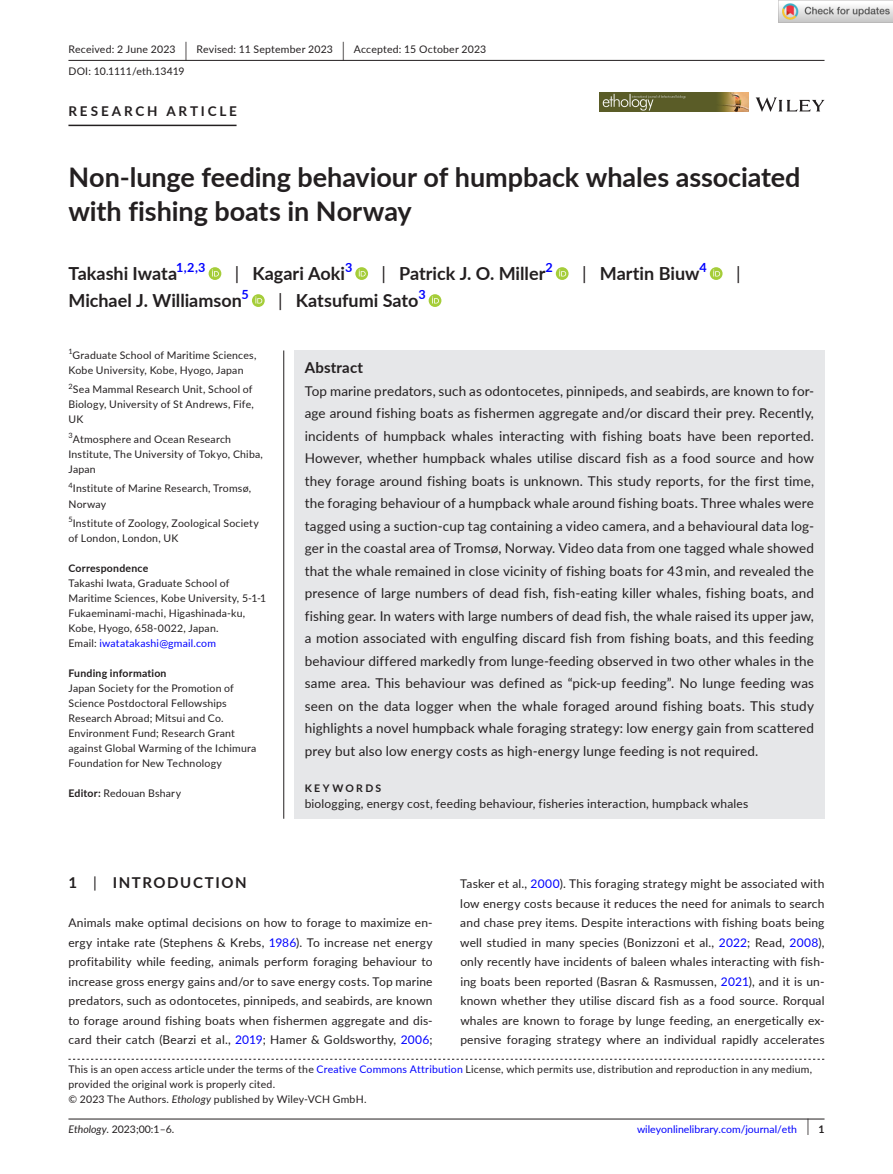
<style>
.page{position:relative;width:893px;height:1174px;background:#fff}
.page>*{position:absolute;margin:0;border:0;box-sizing:border-box;transform-origin:0 0}
.t1{font:700 27px/34.5px "Lato";letter-spacing:-.005em;color:#231f20}
.t2{font:700 18px "Lato";color:#231f20}
.t3{font:18px "Lato";color:#231f20}
.t4{font:700 15px "Lato";letter-spacing:.1em;color:#231f20}
.t5{font:700 15px "Lato";letter-spacing:.015em;color:#231f20}
.t6{font:13.5px/22.5px "Lato";letter-spacing:.01em;color:#231f20;text-align:justify}
.t7{font:700 13.5px "Lato";letter-spacing:.21em;color:#231f20}
.t8{font:700 12.6px "Lato";color:#00f}
.t9{font:12px/19.5px "Lato";letter-spacing:.015em;color:#231f20;text-align:justify}
.t10{font:10.5px/15px "Lato";letter-spacing:.02em;color:#231f20}
.t11{font:10.5px "Lato";color:#00f}
.t12{font:700 10.5px "Lato";letter-spacing:.02em;color:#231f20}
.t13{font:700 10.5px "Lato";letter-spacing:.22em;color:#231f20}
.t14{font:7.35px "Lato";color:#231f20}
.s1{font-size:19.65px}
.s2{font-weight:400}
.s3{color:#00f}
.s4{font-weight:700}
.s5{font-style:italic}
.s6{font-size:17.4px;color:#231f20}
.s7{font-weight:700;color:#231f20}
</style>
<div class="page">
<hr style="left:68px;top:1118px;width:756px;height:1px;background:#231f20">
<svg style="left:756px;top:97px;width:68px;height:15px"></svg>
<img style="left:599px;top:93px;width:149px;height:19px">
<hr style="left:68px;top:60px;width:756px;height:1px;background:#231f20">
<hr style="left:68px;top:125px;width:169px;height:1px;background:#231f20">
<svg style="left:209px;top:267px;width:12px;height:13px"></svg>
<svg style="left:212px;top:269px;width:7px;height:7px"></svg>
<svg style="left:355px;top:267px;width:13px;height:13px"></svg>
<svg style="left:359px;top:269px;width:7px;height:7px"></svg>
<svg style="left:556px;top:267px;width:13px;height:13px"></svg>
<svg style="left:559px;top:269px;width:7px;height:7px"></svg>
<svg style="left:710px;top:267px;width:13px;height:13px"></svg>
<svg style="left:713px;top:269px;width:7px;height:7px"></svg>
<svg style="left:252px;top:294px;width:13px;height:13px"></svg>
<svg style="left:255px;top:296px;width:7px;height:7px"></svg>
<svg style="left:429px;top:294px;width:12px;height:13px"></svg>
<svg style="left:432px;top:296px;width:7px;height:7px"></svg>
<svg style="left:68px;top:1058px;width:756px;height:1px"></svg>
<div style="left:294px;top:350px;width:530px;height:468px;background:#e6e7e9"></div>
<hr style="left:283px;top:350px;width:1px;height:468px;background:#231f20">
<img style="left:779px;top:0;width:114px;height:23px">
<p class="t10" style="left:68px;top:38px;width:419px;line-height:21.8px">Received: 2 June 2023 <span class="s1">|</span> Revised: 11 September 2023 <span class="s1">|</span> Accepted: 15 October 2023<br>DOI: 10.1111/eth.13419</p>
<p class="t7" style="left:68px;top:101px;width:170px">RESEARCH ARTICLE</p>
<h1 class="t1" style="left:68px;top:159px;width:733px">Non-lunge feeding behaviour of humpback whales associated with fishing boats in Norway</h1>
<h2 class="t2" style="left:68px;top:260px;width:110px">Takashi Iwata</h2>
<p class="t8" style="left:176px;top:258px;width:31px">1,2,3</p>
<h2 class="t2" style="left:235px;top:260px;width:112px"><span class="s2">|</span> Kagari Aoki</h2>
<p class="t8" style="left:345px;top:258px;width:9px">3</p>
<h2 class="t2" style="left:382px;top:260px;width:165px"><span class="s2">|</span> Patrick J. O. Miller</h2>
<p class="t8" style="left:545px;top:258px;width:9px">2</p>
<h2 class="t2" style="left:582px;top:260px;width:119px"><span class="s2">|</span> Martin Biuw</h2>
<p class="t8" style="left:699px;top:258px;width:9px">4</p>
<h2 class="t3" style="left:736px;top:260px;width:6px">|</h2>
<h2 class="t2" style="left:68px;top:287px;width:175px">Michael J. Williamson</h2>
<p class="t8" style="left:242px;top:285px;width:9px">5</p>
<h2 class="t2" style="left:278px;top:287px;width:142px"><span class="s2">|</span> Katsufumi Sato</h2>
<p class="t8" style="left:418px;top:285px;width:9px">3</p>
<p class="t14" style="left:68px;top:346px;width:6px">1</p>
<p class="t10" style="left:68px;top:347px;width:189px;text-indent:4px">Graduate School of Maritime Sciences,<br>Kobe University, Kobe, Hyogo, Japan</p>
<p class="t14" style="left:68px;top:381px;width:6px">2</p>
<p class="t10" style="left:68px;top:382px;width:187px;text-indent:4px">Sea Mammal Research Unit, School of<br>Biology, University of St Andrews, Fife,<br>UK</p>
<p class="t10" style="left:68px;top:431px;width:196px"><sup>3</sup>Atmosphere and Ocean Research<br>Institute, The University of Tokyo, Chiba,<br>Japan</p>
<p class="t10" style="left:68px;top:481px;width:184px"><sup>4</sup>Institute of Marine Research, Tromsø,<br>Norway</p>
<p class="t10" style="left:68px;top:515px;width:192px"><sup>5</sup>Institute of Zoology, Zoological Society of London, London, UK</p>
<p class="t12" style="left:68px;top:560px;width:81px">Correspondence</p>
<p class="t10" style="left:68px;top:575px;width:199px">Takashi Iwata, Graduate School of Maritime Sciences, Kobe University, 5-1-1<br>Fukaeminami-machi, Higashinada-ku, Kobe, Hyogo, 658-0022, Japan.<br>Email: <span class="s3">iwatatakashi@gmail.com</span></p>
<p class="t12" style="left:68px;top:665px;width:100px">Funding information</p>
<p class="t10" style="left:68px;top:680px;width:190px">Japan Society for the Promotion of Science Postdoctoral Fellowships Research Abroad; Mitsui and Co.<br>Environment Fund; Research Grant against Global Warming of the Ichimura Foundation for New Technology</p>
<p class="t10" style="left:68px;top:785px;width:114px"><span class="s4">Editor:</span> Redouan Bshary</p>
<p class="t5" style="left:305px;top:356px;width:60px">Abstract</p>
<p class="t6" style="left:305px;top:379px;width:511px">Top marine predators, such as odontocetes, pinnipeds, and seabirds, are known to for&shy;age around fishing boats as fishermen aggregate and/or discard their prey. Recently, incidents of humpback whales interacting with fishing boats have been reported.<br>However, whether humpback whales utilise discard fish as a food source and how they forage around fishing boats is unknown. This study reports, for the first time, the foraging behaviour of a humpback whale around fishing boats. Three whales were tagged using a suction-cup tag containing a video camera, and a behavioural data log&shy;ger in the coastal area of Tromsø, Norway. Video data from one tagged whale showed that the whale remained in close vicinity of fishing boats for 43 min, and revealed the presence of large numbers of dead fish, fish-eating killer whales, fishing boats, and fishing gear. In waters with large numbers of dead fish, the whale raised its upper jaw, a motion associated with engulfing discard fish from fishing boats, and this feeding behaviour differed markedly from lunge-feeding observed in two other whales in the same area. This behaviour was defined as “pick-up feeding”. No lunge feeding was seen on the data logger when the whale foraged around fishing boats. This study highlights a novel humpback whale foraging strategy: low energy gain from scattered prey but also low energy costs as high-energy lunge feeding is not required.</p>
<p class="t13" style="left:305px;top:780px;width:78px">KEYWORDS</p>
<p class="t9" style="left:305px;top:793px;width:445px">biologging, energy cost, feeding behaviour, fisheries interaction, humpback whales</p>
<p class="t4" style="left:68px;top:872px;width:180px">1 <span class="s2">|</span> INTRODUCTION</p>
<p class="t9" style="left:68px;top:912px;width:366px">Animals make optimal decisions on how to forage to maximize en&shy;ergy intake rate (Stephens &amp; Krebs, <span class="s3">1986</span>). To increase net energy profitability while feeding, animals perform foraging behaviour to increase gross energy gains and/or to save energy costs. Top marine predators, such as odontocetes, pinnipeds, and seabirds, are known to forage around fishing boats when fishermen aggregate and dis&shy;card their catch (Bearzi et al., <span class="s3">2019</span>; Hamer &amp; Goldsworthy, <span class="s3">2006</span>;</p>
<p class="t9" style="left:460px;top:873px;width:366px">Tasker et al., <span class="s3">2000</span>). This foraging strategy might be associated with low energy costs because it reduces the need for animals to search and chase prey items. Despite interactions with fishing boats being well studied in many species (Bonizzoni et al., <span class="s3">2022</span>; Read, <span class="s3">2008</span>), only recently have incidents of baleen whales interacting with fish&shy;ing boats been reported (Basran &amp; Rasmussen, <span class="s3">2021</span>), and it is un&shy;known whether they utilise discard fish as a food source. Rorqual whales are known to forage by lunge feeding, an energetically ex&shy;pensive foraging strategy where an individual rapidly accelerates</p>
<p class="t10" style="left:68px;top:1061px;width:745px">This is an open access article under the terms of the <span class="s3">Creative Commons Attribution</span> License, which permits use, distribution and reproduction in any medium, provided the original work is properly cited.<br>© 2023 The Authors. <span class="s5">Ethology</span> published by Wiley-VCH GmbH.</p>
<p class="t10" style="left:68px;top:1121px;width:107px"><span class="s5">Ethology.</span> 2023;00:1–6.</p>
<p class="t11" style="left:637px;top:1121px;width:189px">wileyonlinelibrary.com/journal/eth <span class="s6">|</span> <span class="s7">1</span></p>
</div>
